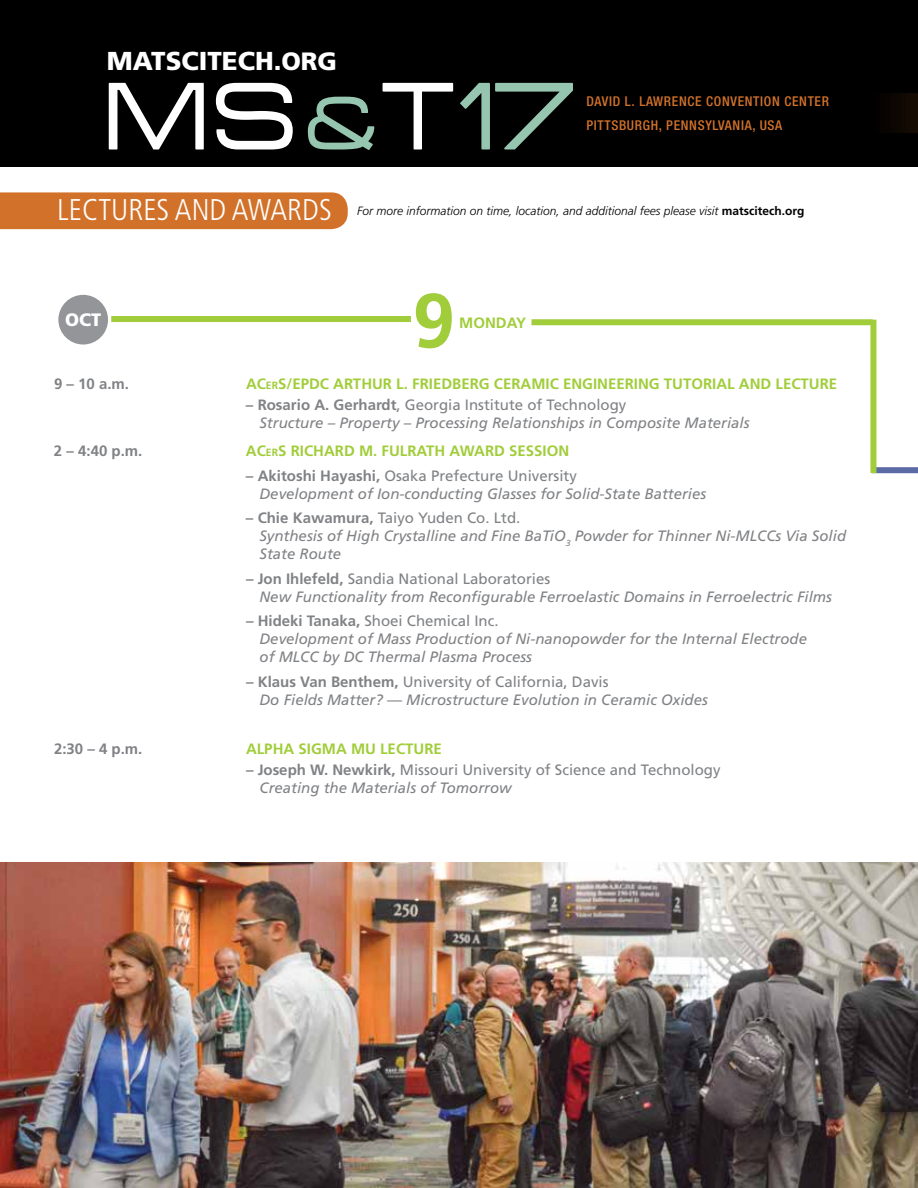
<style>
.page{position:relative;width:918px;height:1188px;background:#fff}
.page>*{position:absolute;margin:0;border:0;box-sizing:border-box;transform-origin:0 0}
.t1{font:105.3px "Acens";color:#fff}
.t2{font:700 76.5px "Frutiger";color:#a1cd3a}
.t3{font:300 condensed 30px "Frutiger";color:#fff}
.t4{font:900 25.95px "Frutiger";color:#fff}
.t5{font:900 18px "Frutiger";color:#fff}
.t6{font:italic 15px/18px "Frutiger";color:#808285}
.t7{font:700 15px "Frutiger";color:#a1cd3a}
.t8{font:15px/18px "Frutiger";color:#808285}
.t9{font:700 15px "Frutiger";color:#808285}
.t10{font:500 condensed 13.5px/24px "Helvetica Neue";letter-spacing:.05em;color:#d2722a}
.t11{font:italic 300 12px "Frutiger";color:#000}
.s1{font-size:25.05px}
.s2{font-size:83.55px;color:#96c6b0}
.s3{color:#96c6b0}
.s4{font-weight:700;font-style:normal}
.s5{font-size:10.5px}
.s6{font-style:normal}
.s7{font-weight:700}
.s8{font-style:italic}
</style>
<div class="page">
<div style="left:0;top:0;width:918px;height:166px;background:#000"></div>
<div style="left:579px;top:93px;width:339px;height:40px;background:linear-gradient(to right,#000,#060301)"></div>
<div style="left:0;top:192px;width:348px;height:37px;background:#d2722a"></div>
<div style="left:111px;top:316px;width:300px;height:6px;background:#a1cd3a"></div>
<div style="left:532px;top:319px;width:341px;height:6px;background:#a1cd3a"></div>
<img style="left:0;top:863px;width:918px;height:325px">
<div style="left:872px;top:467px;width:46px;height:6px;background:#5b6ba5"></div>
<div style="left:58px;top:295px;width:50px;height:50px;background:#939598;border-radius:50%"></div>
<div style="left:870px;top:320px;width:6px;height:153px;background:#a1cd3a"></div>
<h3 class="t4" style="left:107px;top:45px;width:232px">MATSCITECH<span class="s1">.ORG</span></h3>
<h1 class="t1" style="left:104px;top:62px;width:470px">MS<span class="s2">&amp;</span>T<span class="s3">17</span></h1>
<p class="t10" style="left:586px;top:89px;width:244px">DAVID L. LAWRENCE CONVENTION CENTER<br>PITTSBURGH, PENNSYLVANIA, USA</p>
<h3 class="t3" style="left:57px;top:193px;width:276px">LECTURES AND AWARDS</h3>
<p class="t11" style="left:357px;top:204px;width:449px">For more information on time, location, and additional fees please visit <span class="s4">matscitech.org</span></p>
<p class="t5" style="left:65px;top:309px;width:38px">OCT</p>
<h2 class="t2" style="left:413px;top:276px;width:44px">9</h2>
<p class="t7" style="left:459px;top:314px;width:68px">MONDAY</p>
<p class="t9" style="left:54px;top:375px;width:77px">9 – 10 a.m.</p>
<p class="t7" style="left:246px;top:375px;width:593px">AC<span class="s5">ER</span>S/EPDC ARTHUR L. FRIEDBERG CERAMIC ENGINEERING TUTORIAL AND LECTURE</p>
<p class="t6" style="left:259px;top:396px;width:492px;text-indent:-14px"><span class="s4">– Rosario A. Gerhardt</span><span class="s6">, Georgia Institute of Technology<br></span>Structure – Property – Processing Relationships in Composite Materials</p>
<p class="t9" style="left:54px;top:442px;width:90px">2 – 4:40 p.m.</p>
<p class="t7" style="left:246px;top:442px;width:325px">AC<span class="s5">ER</span>S RICHARD M. FULRATH AWARD SESSION</p>
<p class="t6" style="left:259px;top:467px;width:448px;text-indent:-14px"><span class="s4">– Akitoshi Hayashi,</span> <span class="s6">Osaka Prefecture University<br></span>Development of Ion-conducting Glasses for Solid-State Batteries</p>
<p class="t6" style="left:259px;top:509px;width:588px;text-indent:-14px"><span class="s4">– Chie Kawamura,</span> <span class="s6">Taiyo Yuden Co. Ltd.<br></span>Synthesis of High Crystalline and Fine BaTiO<sub>3</sub> Powder for Thinner Ni-MLCCs Via Solid<br>State Route</p>
<p class="t6" style="left:260px;top:570px;width:574px;text-indent:-14px"><span class="s4">– Jon Ihlefeld,</span> <span class="s6">Sandia National Laboratories<br></span>New Functionality from Reconfigurable Ferroelastic Domains in Ferroelectric Films</p>
<p class="t6" style="left:260px;top:612px;width:549px;text-indent:-14px"><span class="s4">– Hideki Tanaka,</span> <span class="s6">Shoei Chemical Inc.<br></span>Development of Mass Production of Ni-nanopowder for the Internal Electrode of MLCC by DC Thermal Plasma Process</p>
<p class="t6" style="left:260px;top:673px;width:450px;text-indent:-14px"><span class="s4">– Klaus Van Benthem,</span> <span class="s6">University of California, Davis<br></span>Do Fields Matter? — Microstructure Evolution in Ceramic Oxides</p>
<p class="t9" style="left:54px;top:740px;width:90px">2:30 – 4 p.m.</p>
<p class="t7" style="left:246px;top:740px;width:197px">ALPHA SIGMA MU LECTURE</p>
<p class="t8" style="left:260px;top:761px;width:463px;text-indent:-14px"><span class="s7">– Joseph W. Newkirk,</span> Missouri University of Science and Technology<br><span class="s8">Creating the Materials of Tomorrow</span></p>
</div>
